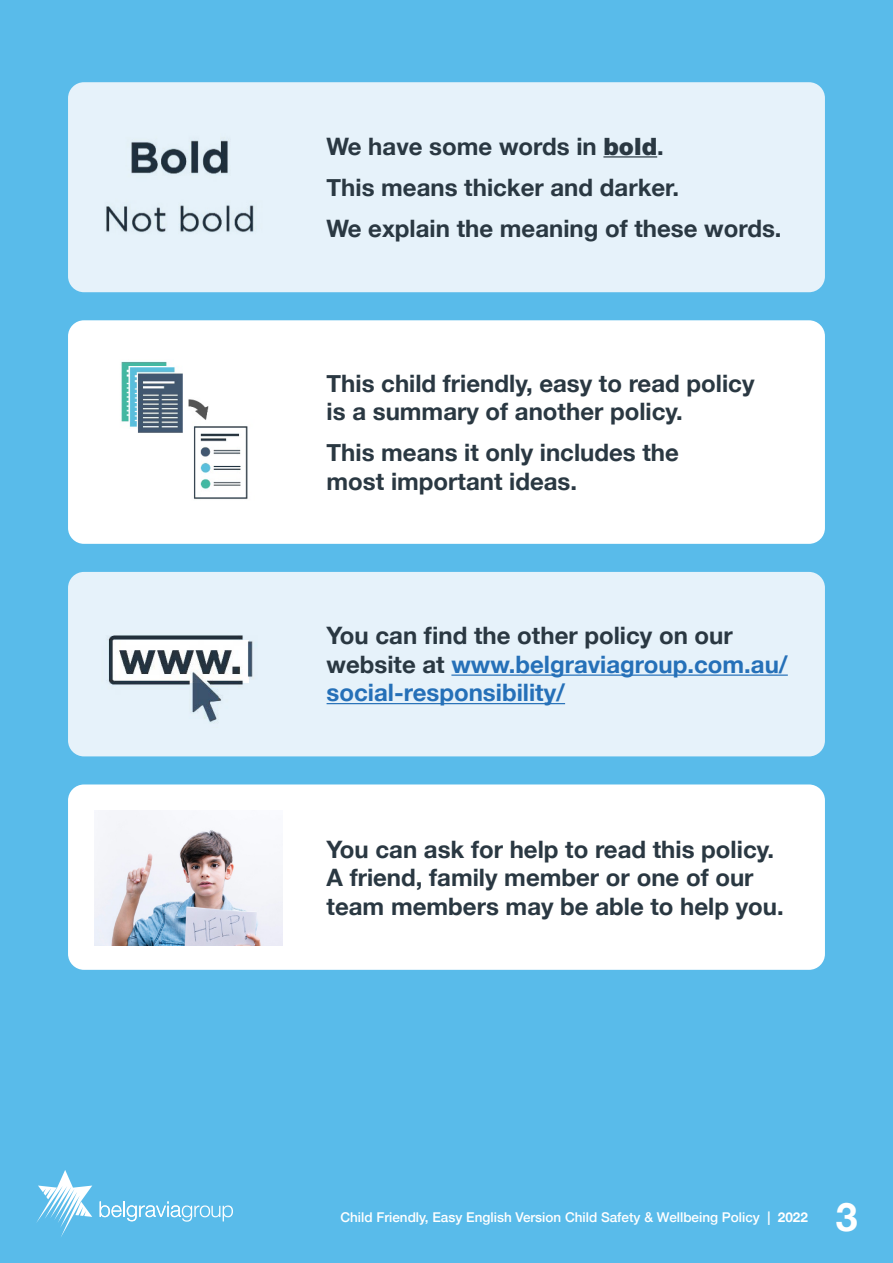
<style>
.page{position:relative;width:893px;height:1263px;background:#59bbea}
.page>*{position:absolute;margin:0;border:0;box-sizing:border-box;transform-origin:0 0}
.t1{font:700 39.3px "Helvetica Neue";color:#fff}
.body{font:700 24px/28.5px "Helvetica Neue";color:#2a3842}
.body-2{font:700 24px/28.5px "Helvetica Neue";color:#2570b8}
.t2{font:500 13.5px "Helvetica Neue";color:#fff}
.s1{font-family:"Helvetica Neue LT Std";font-weight:900}
.s2{color:#2a3842}
.s3{font-weight:700}
</style>
<div class="page">
<div style="left:68px;top:784px;width:757px;height:186px;background:#fff;border-radius:16px"></div>
<div style="left:68px;top:320px;width:757px;height:224px;background:#fff;border-radius:16px"></div>
<div style="left:68px;top:572px;width:757px;height:184px;background:#e6f2fa;border-radius:16px"></div>
<hr style="left:451px;top:674px;width:337px;height:2px;background:#2570b8">
<hr style="left:327px;top:703px;width:238px;height:1px;background:#2570b8">
<div style="left:68px;top:82px;width:757px;height:210px;background:#e6f2fa;border-radius:16px"></div>
<hr style="left:603px;top:156px;width:54px;height:2px;background:#2a3842">
<img style="left:106px;top:140px;width:148px;height:93px">
<img style="left:95px;top:810px;width:188px;height:135px">
<img style="left:121px;top:361px;width:127px;height:139px">
<img style="left:108px;top:635px;width:146px;height:88px">
<svg style="left:36px;top:1170px;width:56px;height:67px"></svg>
<svg style="left:100px;top:1201px;width:133px;height:20px"></svg>
<p class="body" style="left:327px;top:132px;width:339px">We have some words in <span class="s1">bold</span>.</p>
<p class="body" style="left:327px;top:174px;width:354px">This means thicker and darker.</p>
<p class="body" style="left:327px;top:215px;width:456px">We explain the meaning of these words.</p>
<p class="body" style="left:327px;top:369px;width:429px">This child friendly, easy to read policy is a summary of another policy.</p>
<p class="body" style="left:327px;top:439px;width:354px">This means it only includes the most important ideas.</p>
<p class="body-2" style="left:327px;top:622px;width:463px"><span class="s2">You can find the other policy on our website at</span> www.belgraviagroup.com.au/ social-responsibility/</p>
<p class="body" style="left:327px;top:835px;width:459px">You can ask for help to read this policy.<br>A friend, family member or one of our team members may be able to help you.</p>
<p class="t2" style="left:340px;top:1207px;width:469px">Child Friendly, Easy English Version Child Safety &amp; Wellbeing Policy | <span class="s3">2022</span></p>
<h1 class="t1" style="left:836px;top:1186px;width:23px">3</h1>
</div>
